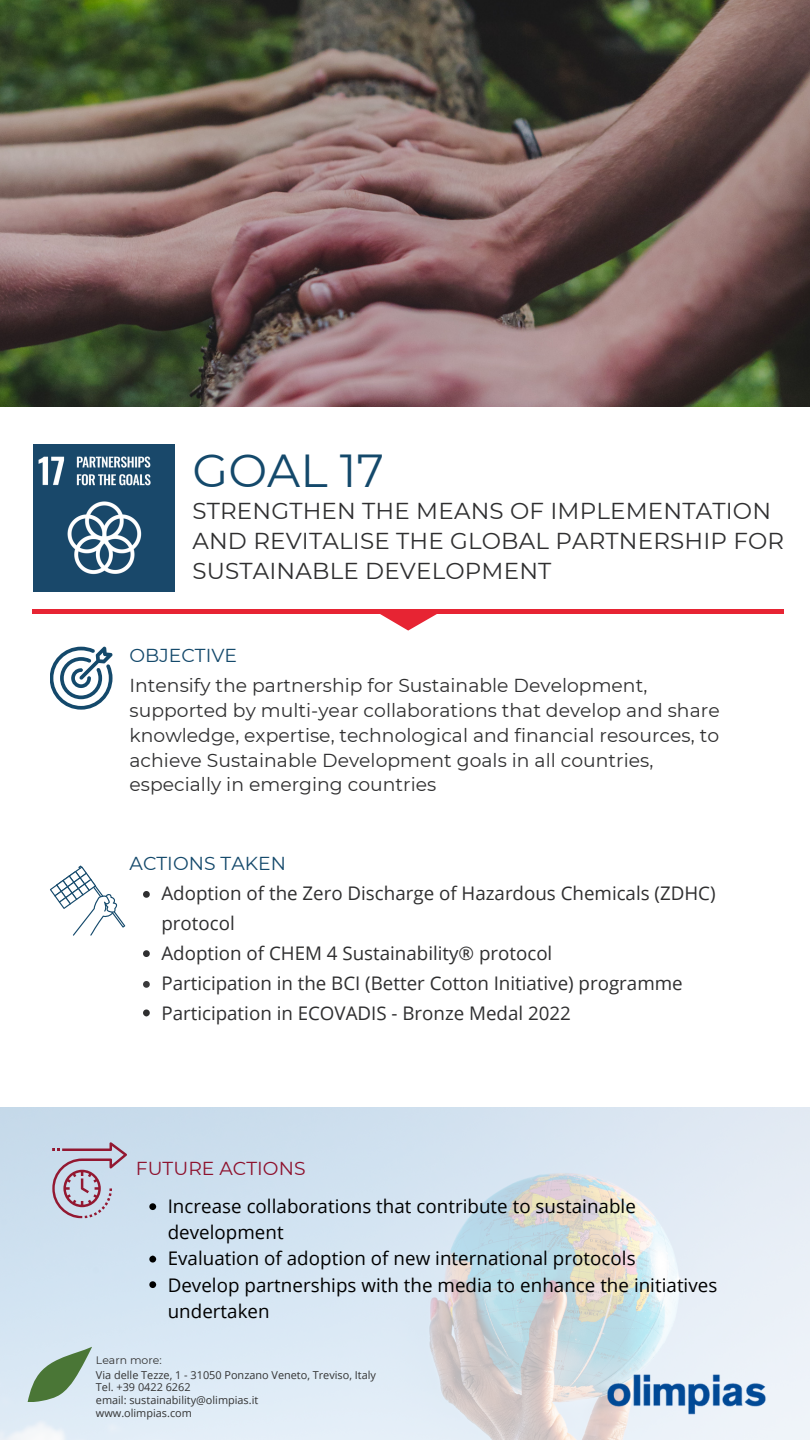
<style>
.page{position:relative;width:810px;height:1440px;background:#fff}
.page>*{position:absolute;margin:0;border:0;box-sizing:border-box;transform-origin:0 0}
.t1{font:46.2px "Montserrat";color:#14496b}
.t2{font:23px/30px "Montserrat";letter-spacing:.01em;color:#2f2f30}
.t3{font:18.8px/24.8px "Montserrat";color:#2f2f30}
.t4{font:18.8px/30px "Open Sans";color:#2f2f30}
.t5{font:18.8px/26.2px "Open Sans";color:#000}
.t6{font:18.8px "Montserrat";color:#8e112d}
.t7{font:18.7px "Montserrat";color:#14496b}
.t8{font:10.9px/12.8px "Open Sans";color:#333}
.t9{font:10.9px "Montserrat";color:#333}
</style>
<div class="page">
<hr style="left:33px;top:610px;width:751px;height:4px;background:#e72433">
<svg style="left:380px;top:614px;width:57px;height:17px"></svg>
<img style="left:0;top:0;width:810px;height:406px">
<svg style="left:50px;top:647px;width:63px;height:62px"></svg>
<svg style="left:50px;top:866px;width:75px;height:70px"></svg>
<svg style="left:143px;top:891px;width:7px;height:7px"></svg>
<svg style="left:143px;top:950px;width:7px;height:7px"></svg>
<svg style="left:143px;top:981px;width:7px;height:7px"></svg>
<svg style="left:143px;top:1010px;width:7px;height:6px"></svg>
<img style="left:0;top:1108px;width:810px;height:332px">
<svg style="left:52px;top:1142px;width:75px;height:76px;background:#c0bacb"></svg>
<svg style="left:149px;top:1203px;width:7px;height:7px"></svg>
<svg style="left:149px;top:1256px;width:7px;height:7px"></svg>
<svg style="left:149px;top:1281px;width:7px;height:7px"></svg>
<svg style="left:28px;top:1347px;width:64px;height:55px;background:#98b49d"></svg>
<img style="left:600px;top:1371px;width:177px;height:46px">
<img style="left:33px;top:445px;width:141px;height:146px">
<p class="t1" style="left:193px;top:443px;width:193px">GOAL 17</p>
<p class="t2" style="left:192px;top:496px;width:593px">STRENGTHEN THE MEANS OF IMPLEMENTATION<br>AND REVITALISE THE GLOBAL PARTNERSHIP FOR<br>SUSTAINABLE DEVELOPMENT</p>
<p class="t7" style="left:130px;top:644px;width:109px">OBJECTIVE</p>
<p class="t3" style="left:130px;top:673px;width:592px">Intensify the partnership for Sustainable Development, supported by multi-year collaborations that develop and share knowledge, expertise, technological and financial resources, to achieve Sustainable Development goals in all countries, especially in emerging countries</p>
<p class="t7" style="left:130px;top:852px;width:158px">ACTIONS TAKEN</p>
<p class="t4" style="left:161px;top:878px;width:556px">Adoption of the Zero Discharge of Hazardous Chemicals (ZDHC) protocol</p>
<p class="t4" style="left:161px;top:938px;width:392px">Adoption of CHEM 4 Sustainability® protocol</p>
<p class="t4" style="left:161px;top:968px;width:523px">Participation in the BCI (Better Cotton Initiative) programme</p>
<p class="t4" style="left:161px;top:998px;width:411px">Participation in ECOVADIS - Bronze Medal 2022</p>
<p class="t6" style="left:136px;top:1156px;width:171px">FUTURE ACTIONS</p>
<p class="t5" style="left:168px;top:1192px;width:470px">Increase collaborations that contribute to sustainable development</p>
<p class="t5" style="left:168px;top:1245px;width:469px">Evaluation of adoption of new international protocols</p>
<p class="t5" style="left:168px;top:1271px;width:551px">Develop partnerships with the media to enhance the initiatives undertaken</p>
<p class="t9" style="left:96px;top:1354px;width:67px">Learn more:</p>
<p class="t8" style="left:96px;top:1368px;width:282px">Via delle Tezze, 1 - 31050 Ponzano Veneto, Treviso, Italy<br>Tel. +39 0422 6262</p>
<p class="t8" style="left:96px;top:1393px;width:164px">email: sustainability@olimpias.it</p>
<p class="t8" style="left:96px;top:1406px;width:97px">www.olimpias.com</p>
</div>
